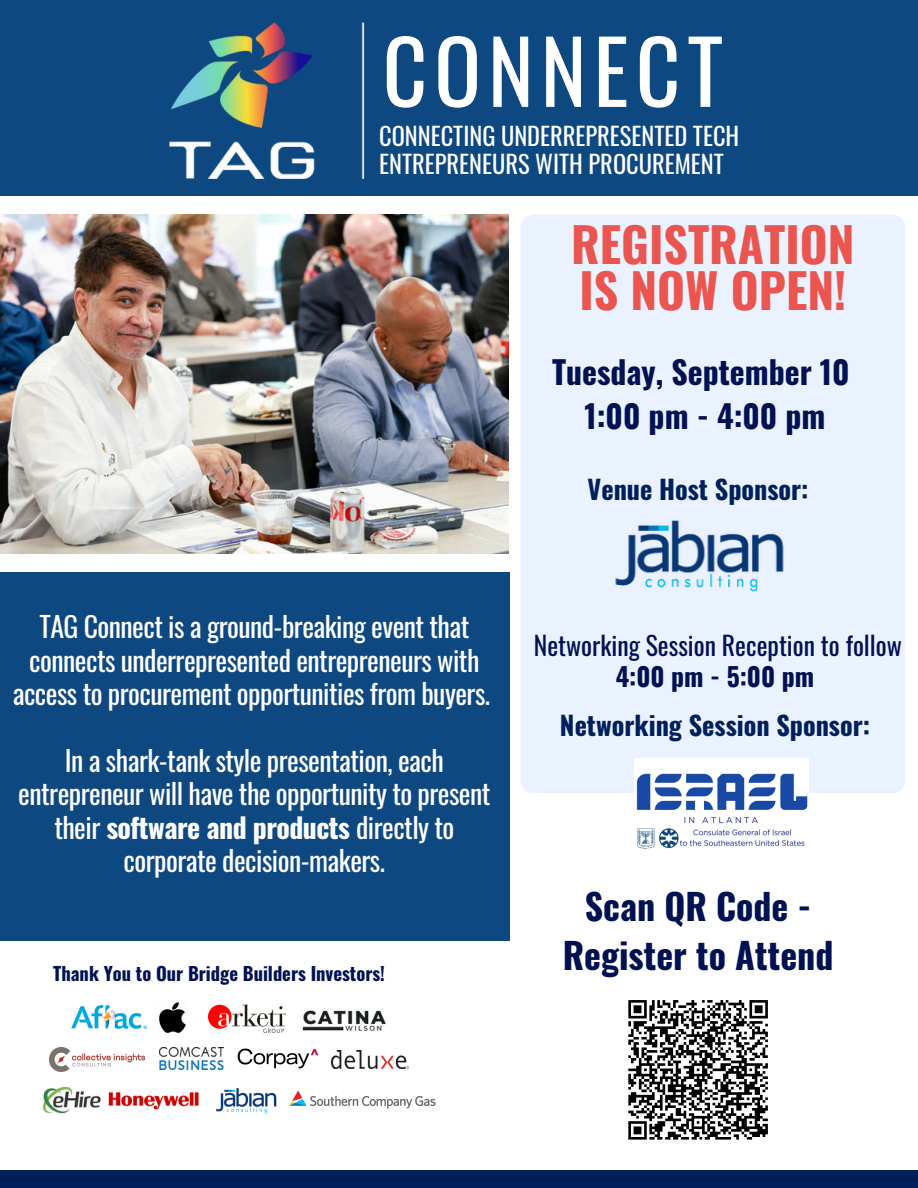
<style>
.page{position:relative;width:918px;height:1188px;background:#fff}
.page>*{position:absolute;margin:0;border:0;box-sizing:border-box;transform-origin:0 0}
.t1{font:86.7px "Oswald";letter-spacing:.08em;color:#fff}
.t2{font:700 47.7px/46.2px "Oswald";color:#eb554f}
.t3{font:700 35.85px/49.3px "Oswald";color:#011152;text-align:center}
.t4{font:700 31.8px/44.1px "Oswald";color:#011152;text-align:center}
.t5{font:27.9px/33.5px "Oswald";letter-spacing:-.02em;color:#fff;text-align:center}
.t6{font:700 26.25px "Oswald";color:#00205b}
.t7{font:25.8px/30.3px "Oswald";color:#011152;text-align:center}
.t8{font:24.45px/28.2px "Oswald";color:#fff}
.t9{font:700 18.45px "Oswald";color:#011152}
.s1{font-weight:700}
</style>
<div class="page">
<div style="left:0;top:572px;width:510px;height:369px;background:#0e4881"></div>
<div style="left:0;top:1171px;width:918px;height:17px;background:#00205b"></div>
<div style="left:0;top:1px;width:918px;height:195px;background:#0e4881"></div>
<img style="left:0;top:215px;width:508px;height:338px">
<img style="left:169px;top:23px;width:196px;height:156px">
<svg style="left:628px;top:1000px;width:140px;height:140px"></svg>
<div style="left:521px;top:215px;width:384px;height:578px;background:#eaf1ff"></div>
<img style="left:613px;top:512px;width:174px;height:83px">
<img style="left:72px;top:1004px;width:75px;height:25px">
<img style="left:159px;top:1002px;width:27px;height:32px">
<img style="left:302px;top:1010px;width:84px;height:21px">
<img style="left:49px;top:1047px;width:96px;height:24px">
<img style="left:159px;top:1047px;width:65px;height:23px">
<img style="left:209px;top:1004px;width:77px;height:29px">
<img style="left:331px;top:1050px;width:77px;height:19px">
<img style="left:42px;top:1086px;width:59px;height:28px">
<img style="left:108px;top:1092px;width:91px;height:17px">
<img style="left:238px;top:1048px;width:81px;height:21px">
<img style="left:289px;top:1090px;width:147px;height:19px">
<img style="left:216px;top:1088px;width:61px;height:26px">
<img style="left:635px;top:758px;width:174px;height:92px">
<p class="t1" style="left:383px;top:3px;width:342px">CONNECT</p>
<p class="t8" style="left:379px;top:121px;width:362px">CONNECTING UNDERREPRESENTED TECH<br>ENTREPRENEURS WITH PROCUREMENT</p>
<p class="t2" style="left:571px;top:219px;width:285px">REGISTRATION<br>IS NOW OPEN!</p>
<p class="t4" style="left:552px;top:349px;width:299px">Tuesday, September 10<br>1:00 pm - 4:00 pm</p>
<p class="t5" style="left:13px;top:609px;width:479px">TAG Connect is a ground-breaking event that connects underrepresented entrepreneurs with access to procurement opportunities from buyers.</p>
<p class="t5" style="left:18px;top:743px;width:474px">In a shark-tank style presentation, each entrepreneur will have the opportunity to present their <span class="s1">software and products</span> directly to corporate decision-makers.</p>
<h6 class="t9" style="left:53px;top:959px;width:333px">Thank You to Our Bridge Builders Investors!</h6>
<p class="t6" style="left:588px;top:469px;width:222px">Venue Host Sponsor:</p>
<p class="t7" style="left:534px;top:629px;width:369px">Networking Session Reception to follow<br><span class="s1">4:00 pm - 5:00 pm</span></p>
<h2 class="t6" style="left:560px;top:705px;width:312px">Networking Session Sponsor:</h2>
<p class="t3" style="left:563px;top:880px;width:272px">Scan QR Code -<br>Register to Attend</p>
</div>
